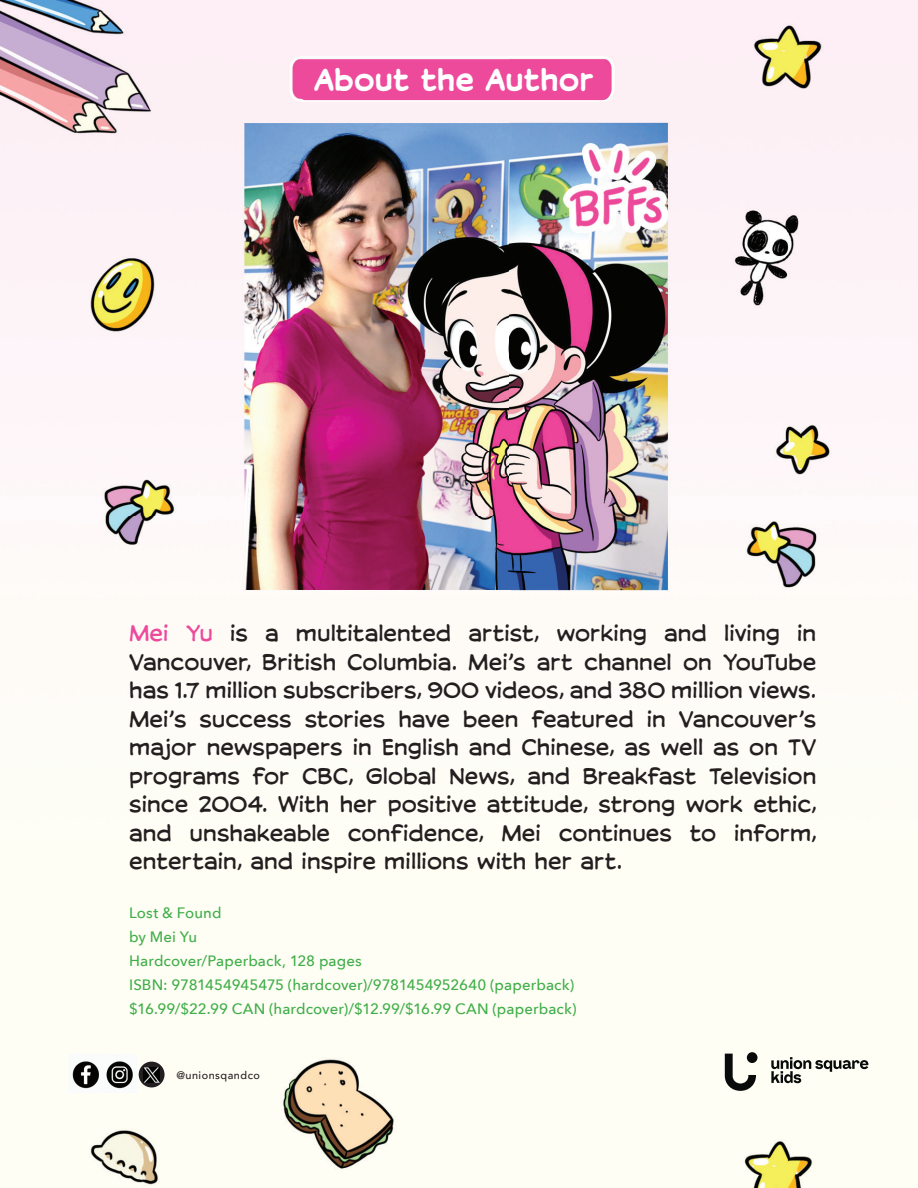
<style>
.page{position:relative;width:918px;height:1188px;background:#fff}
.page>*{position:absolute;margin:0;border:0;box-sizing:border-box;transform-origin:0 0}
.t1{font:700 26.7px "CC Soliloquous";color:#fff}
.t2{font:20.55px/28.5px "CC Soliloquous";color:#231f20;text-align:justify}
.t3{font:500 15px/24px "Avenir Next";letter-spacing:.005em;color:#40ae49}
.t4{font:500 10.8px "Avenir";letter-spacing:.045em;color:#231f20}
.s1{color:#ed4a9b}
</style>
<div class="page">
<img style="left:0;top:0;width:918px;height:1188px">
<img style="left:139px;top:1062px;width:26px;height:25px">
<div style="left:298px;top:62px;width:312px;height:38px;background:#ed4a9b;border-radius:7px"></div>
<svg style="left:771px;top:1057px;width:97px;height:26px"></svg>
<div style="left:747px;top:1053px;width:10px;height:10px;background:#080b0a;border-radius:50%"></div>
<svg style="left:725px;top:1054px;width:31px;height:37px"></svg>
<img style="left:68px;top:1055px;width:68px;height:38px">
<svg style="left:139px;top:1062px;width:26px;height:25px"></svg>
<img style="left:144px;top:1067px;width:15px;height:15px">
<p class="t1" style="left:314px;top:65px;width:281px">About the Author</p>
<p class="t2" style="left:129px;top:617px;width:689px"><span class="s1">Mei Yu</span> is a multitalented artist, working and living in Vancouver, British Columbia. Mei’s art channel on YouTube has 1.7 million subscribers, 900 videos, and 380 million views.<br>Mei’s success stories have been featured in Vancouver’s major newspapers in English and Chinese, as well as on TV programs for CBC, Global News, and Breakfast Television since 2004. With her positive attitude, strong work ethic, and unshakeable confidence, Mei continues to inform, entertain, and inspire millions with her art.</p>
<p class="t3" style="left:129px;top:900px;width:449px">Lost &amp; Found<br>by Mei Yu<br>Hardcover/Paperback, 128 pages<br>ISBN: 9781454945475 (hardcover)/9781454952640 (paperback) $16.99/$22.99 CAN (hardcover)/$12.99/$16.99 CAN (paperback)</p>
<p class="t4" style="left:176px;top:1066px;width:85px">@unionsqandco</p>
</div>
